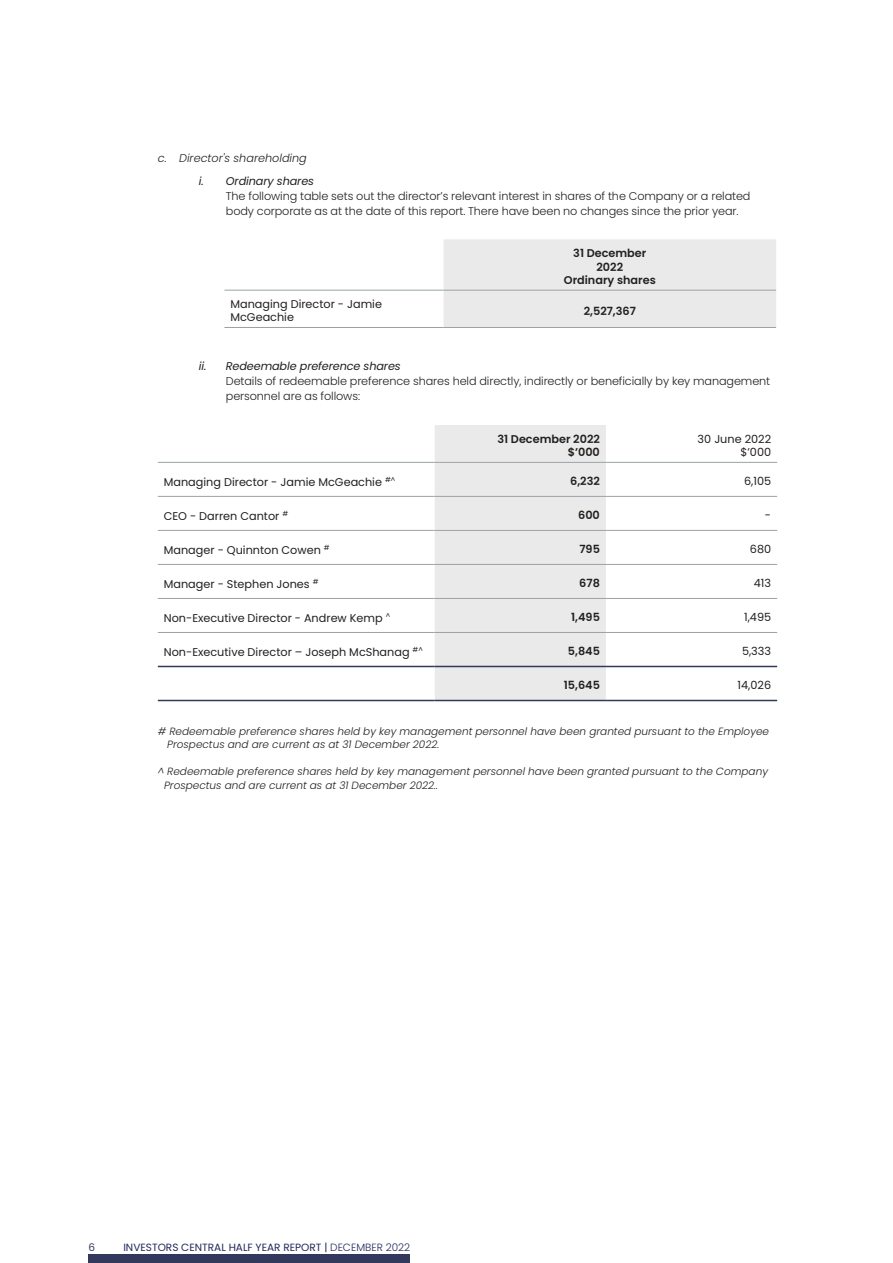
<style>
.page{position:relative;width:893px;height:1263px;background:#fff}
.page>*{position:absolute;margin:0;border:0;box-sizing:border-box;transform-origin:0 0}
.t1{font:300 11.25px/15px "Poppins";letter-spacing:-.01em;color:#221f1f}
.t2{font:11.25px/13.5px "Poppins";color:#221f1f}
.t3{font:600 11.25px/13.5px "Poppins";color:#221f1f;text-align:center}
.t4{font:italic 11.25px "Poppins";letter-spacing:-.01em;color:#221f1f}
.t5{font:italic 300 11.25px "Poppins";color:#221f1f}
.t6{font:italic 300 10.5px/13.5px "Poppins";color:#221f1f}
.t7{font:10.5px "Poppins";color:#20285a}
.t8{font:10.5px "Poppins";color:#32395d}
.s1{font-weight:300}
</style>
<div class="page">
<div style="left:88px;top:1254px;width:322px;height:9px;background:#32395d"></div>
<div style="left:444px;top:239px;width:332px;height:88px;background:#eaeaea"></div>
<hr style="left:224px;top:290px;width:220px;height:1px;background:#9ba2a7">
<hr style="left:444px;top:290px;width:332px;height:1px;background:#9ba2a7">
<hr style="left:224px;top:327px;width:220px;height:1px;background:#9ba2a7">
<hr style="left:444px;top:327px;width:332px;height:1px;background:#9ba2a7">
<div style="left:435px;top:425px;width:171px;height:275px;background:#eaeaea"></div>
<hr style="left:158px;top:666px;width:277px;height:1px;background:#31395d">
<hr style="left:435px;top:666px;width:171px;height:1px;background:#31395d">
<hr style="left:606px;top:666px;width:171px;height:1px;background:#31395d">
<hr style="left:158px;top:700px;width:277px;height:1px;background:#31395d">
<hr style="left:435px;top:700px;width:171px;height:1px;background:#31395d">
<hr style="left:606px;top:700px;width:171px;height:1px;background:#31395d">
<hr style="left:158px;top:462px;width:277px;height:1px;background:#9ba2a7">
<hr style="left:435px;top:462px;width:171px;height:1px;background:#9ba2a7">
<hr style="left:606px;top:462px;width:171px;height:1px;background:#9ba2a7">
<hr style="left:158px;top:496px;width:277px;height:1px;background:#9ba2a7">
<hr style="left:435px;top:496px;width:171px;height:1px;background:#9ba2a7">
<hr style="left:606px;top:496px;width:171px;height:1px;background:#9ba2a7">
<hr style="left:158px;top:530px;width:277px;height:1px;background:#9ba2a7">
<hr style="left:435px;top:530px;width:171px;height:1px;background:#9ba2a7">
<hr style="left:606px;top:530px;width:171px;height:1px;background:#9ba2a7">
<hr style="left:158px;top:564px;width:277px;height:1px;background:#9ba2a7">
<hr style="left:435px;top:564px;width:171px;height:1px;background:#9ba2a7">
<hr style="left:606px;top:564px;width:171px;height:1px;background:#9ba2a7">
<hr style="left:158px;top:598px;width:277px;height:1px;background:#9ba2a7">
<hr style="left:435px;top:598px;width:171px;height:1px;background:#9ba2a7">
<hr style="left:606px;top:598px;width:171px;height:1px;background:#9ba2a7">
<hr style="left:158px;top:632px;width:277px;height:1px;background:#9ba2a7">
<hr style="left:435px;top:632px;width:171px;height:1px;background:#9ba2a7">
<hr style="left:606px;top:632px;width:171px;height:1px;background:#9ba2a7">
<p class="t5" style="left:158px;top:151px;width:151px">c. Director's shareholding</p>
<p class="t4" style="left:199px;top:177px;width:117px">i. Ordinary shares</p>
<p class="t1" style="left:226px;top:189px;width:526px">The following table sets out the director’s relevant interest in shares of the Company or a related body corporate as at the date of this report. There have been no changes since the prior year.</p>
<p class="t3" style="left:564px;top:247px;width:94px">31 December<br>2022<br>Ordinary shares</p>
<p class="t2" style="left:230px;top:297px;width:153px">Managing Director - Jamie<br>McGeachie</p>
<p class="t3" style="left:584px;top:304px;width:54px">2,527,367</p>
<p class="t4" style="left:199px;top:361px;width:203px">ii. Redeemable preference shares</p>
<p class="t1" style="left:226px;top:373px;width:546px">Details of redeemable preference shares held directly, indirectly or beneficially by key management personnel are as follows:</p>
<p class="t3" style="left:497px;top:432px;width:104px;text-align:right">31 December 2022 $’000</p>
<p class="t2" style="left:698px;top:432px;width:75px;text-align:right">30 June 2022 $’000</p>
<p class="t2" style="left:164px;top:475px;width:233px">Managing Director - Jamie McGeachie <sup>#^</sup></p>
<p class="t3" style="left:570px;top:475px;width:31px">6,232</p>
<p class="t2" style="left:744px;top:475px;width:29px">6,105</p>
<p class="t2" style="left:164px;top:509px;width:126px">CEO - Darren Cantor <sup>#</sup></p>
<p class="t3" style="left:578px;top:509px;width:23px">600</p>
<p class="t2" style="left:765px;top:509px;width:8px">-</p>
<p class="t2" style="left:164px;top:543px;width:167px">Manager - Quinnton Cowen <sup>#</sup></p>
<p class="t3" style="left:579px;top:543px;width:22px">795</p>
<p class="t2" style="left:750px;top:543px;width:23px">680</p>
<p class="t2" style="left:164px;top:577px;width:156px">Manager - Stephen Jones <sup>#</sup></p>
<p class="t3" style="left:579px;top:577px;width:22px">678</p>
<p class="t2" style="left:754px;top:577px;width:19px">413</p>
<p class="t2" style="left:164px;top:611px;width:228px">Non-Executive Director - Andrew Kemp <sup>^</sup></p>
<p class="t3" style="left:571px;top:611px;width:30px">1,495</p>
<p class="t2" style="left:744px;top:611px;width:29px">1,495</p>
<p class="t2" style="left:164px;top:645px;width:261px">Non-Executive Director – Joseph McShanag <sup>#^</sup></p>
<p class="t3" style="left:568px;top:645px;width:34px">5,845</p>
<p class="t2" style="left:742px;top:645px;width:31px">5,333</p>
<p class="t3" style="left:564px;top:679px;width:38px">15,645</p>
<p class="t2" style="left:738px;top:679px;width:35px">14,026</p>
<p class="t6" style="left:167px;top:724px;width:604px;text-indent:-9px"># Redeemable preference shares held by key management personnel have been granted pursuant to the Employee<br>Prospectus and are current as at 31 December 2022.</p>
<p class="t6" style="left:164px;top:765px;width:606px;text-indent:-6px">^ Redeemable preference shares held by key management personnel have been granted pursuant to the Company<br>Prospectus and are current as at 31 December 2022..</p>
<p class="t8" style="left:88px;top:1241px;width:8px">6</p>
<p class="t7" style="left:123px;top:1242px;width:288px">INVESTORS CENTRAL HALF YEAR REPORT | <span class="s1">DECEMBER 2022</span></p>
</div>
